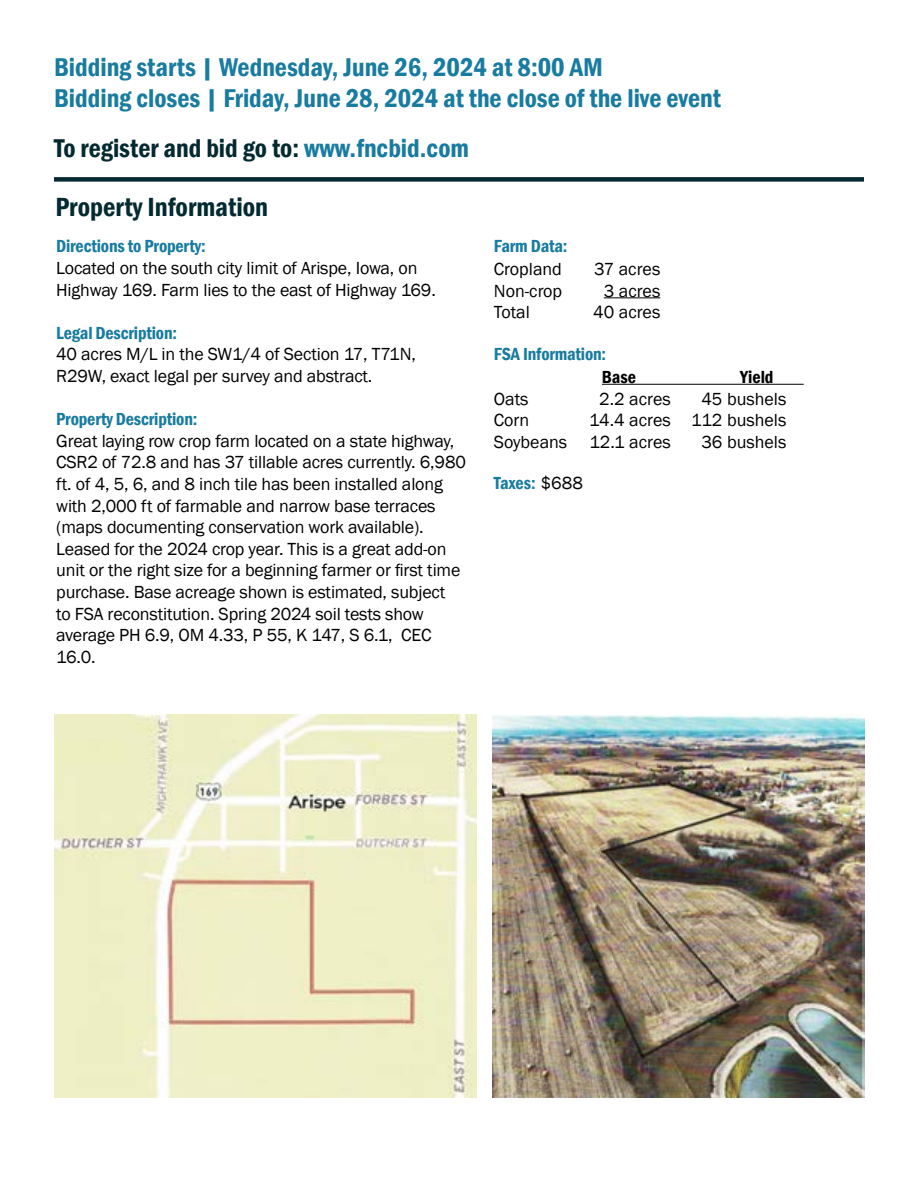
<style>
.page{position:relative;width:918px;height:1188px;background:#fff}
.page>*{position:absolute;margin:0;border:0;box-sizing:border-box;transform-origin:0 0}
.t1{font:600 condensed 27px "Franklin Gothic";color:#042a31}
.t2{font:600 condensed 26.4px/31.8px "Franklin Gothic";color:#187ba0}
.t3{font:600 condensed 26.4px "Franklin Gothic";color:#042a31}
.t4{font:18px/21.6px "Franklin Gothic";letter-spacing:-.01em;color:#000}
.t5{font:600 condensed 18px "Franklin Gothic";letter-spacing:-.01em;color:#187ba0}
.t6{font:600 condensed 18px "Franklin Gothic";color:#000}
.s1{color:#187ba0}
.s2{font-weight:400;font-stretch:normal;color:#000}
</style>
<div class="page">
<div style="left:54px;top:177px;width:810px;height:5px;background:#042a31"></div>
<hr style="left:604px;top:297px;width:56px;height:1px;background:#000">
<hr style="left:602px;top:384px;width:202px;height:1px;background:#000">
<img style="left:54px;top:714px;width:422px;height:384px">
<img style="left:493px;top:714px;width:372px;height:384px">
<h2 class="t2" style="left:54px;top:50px;width:668px">Bidding starts | Wednesday, June 26, 2024 at 8:00 AM<br>Bidding closes | Friday, June 28, 2024 at the close of the live event</h2>
<h2 class="t3" style="left:54px;top:130px;width:416px">To register and bid go to: <span class="s1">www.fncbid.com</span></h2>
<h1 class="t1" style="left:56px;top:189px;width:214px">Property Information</h1>
<p class="t5" style="left:56px;top:234px;width:151px">Directions to Property:</p>
<p class="t4" style="left:56px;top:258px;width:381px">Located on the south city limit of Arispe, Iowa, on<br>Highway 169. Farm lies to the east of Highway 169.</p>
<p class="t5" style="left:56px;top:321px;width:122px">Legal Description:</p>
<p class="t4" style="left:56px;top:344px;width:361px">40 acres M/L in the SW1/4 of Section 17, T71N,<br>R29W, exact legal per survey and abstract.</p>
<p class="t5" style="left:56px;top:407px;width:143px">Property Description:</p>
<p class="t4" style="left:56px;top:430px;width:411px">Great laying row crop farm located on a state highway, CSR2 of 72.8 and has 37 tillable acres currently. 6,980 ft. of 4, 5, 6, and 8 inch tile has been installed along with 2,000 ft of farmable and narrow base terraces (maps documenting conservation work available).<br>Leased for the 2024 crop year. This is a great add-on unit or the right size for a beginning farmer or first time purchase. Base acreage shown is estimated, subject<br>to FSA reconstitution. Spring 2024 soil tests show average PH 6.9, OM 4.33, P 55, K 147, S 6.1, CEC 16.0.</p>
<p class="t5" style="left:494px;top:234px;width:75px">Farm Data:</p>
<p class="t4" style="left:494px;top:258px;width:70px">Cropland</p>
<p class="t4" style="left:594px;top:258px;width:68px">37 acres</p>
<p class="t4" style="left:494px;top:280px;width:70px">Non-crop</p>
<p class="t4" style="left:604px;top:280px;width:58px">3 acres</p>
<p class="t4" style="left:494px;top:302px;width:38px">Total</p>
<p class="t4" style="left:593px;top:302px;width:69px">40 acres</p>
<p class="t5" style="left:494px;top:342px;width:114px">FSA Information:</p>
<p class="t6" style="left:602px;top:365px;width:36px">Base</p>
<p class="t6" style="left:740px;top:365px;width:35px">Yield</p>
<p class="t4" style="left:494px;top:388px;width:36px">Oats</p>
<p class="t4" style="left:599px;top:388px;width:73px">2.2 acres</p>
<p class="t4" style="left:701px;top:388px;width:86px">45 bushels</p>
<p class="t4" style="left:494px;top:410px;width:37px">Corn</p>
<p class="t4" style="left:494px;top:410px;width:294px;text-indent:95px">14.4 acres 112 bushels<br>Soybeans 12.1 acres</p>
<p class="t4" style="left:701px;top:431px;width:86px">36 bushels</p>
<p class="t5" style="left:494px;top:471px;width:91px">Taxes: <span class="s2">$688</span></p>
</div>
